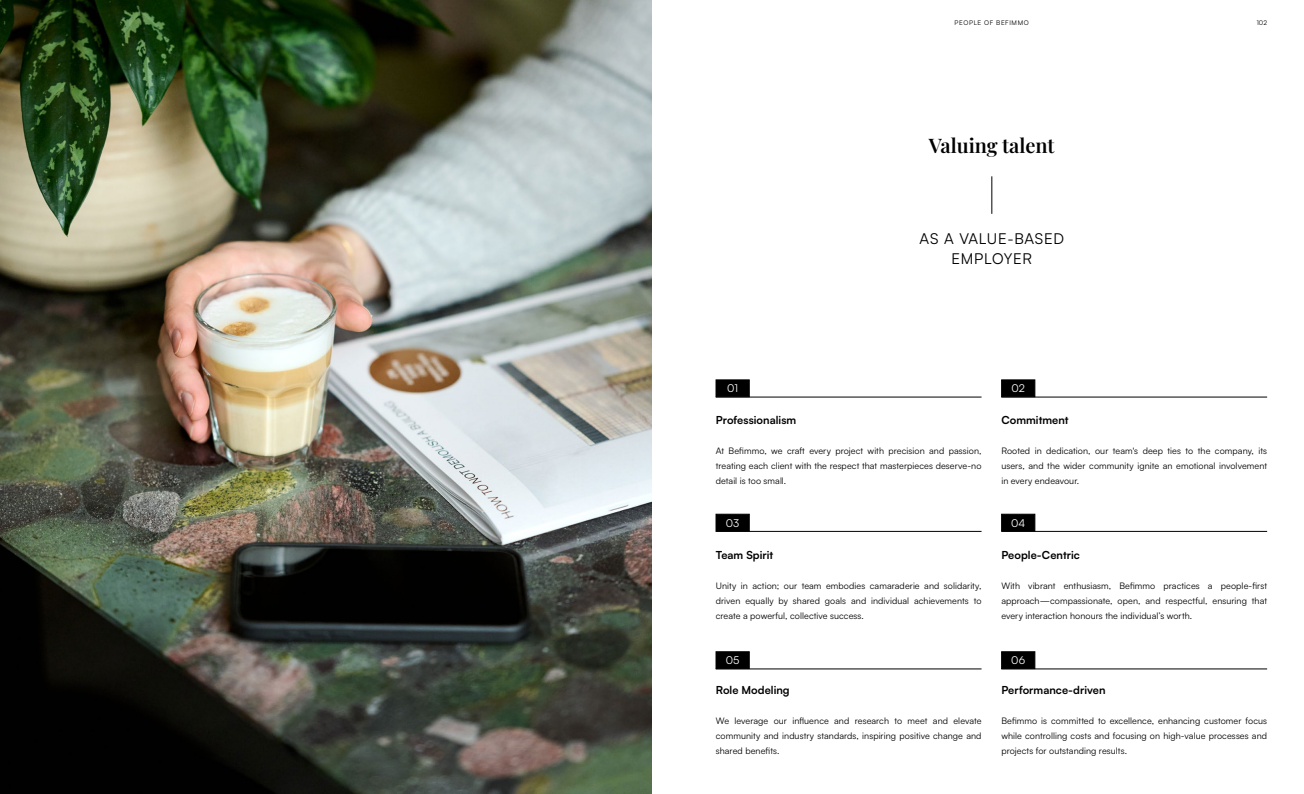
<style>
.page{position:relative;width:1304px;height:794px;background:#fff}
.page>*{position:absolute;margin:0;border:0;box-sizing:border-box;transform-origin:0 0}
.t1{font:600 20px "Playfair Display";color:#000}
.t2{font:15px/20px "Satoshi";letter-spacing:.05em;color:#000;text-align:center}
.t3{font:700 11px "Satoshi";letter-spacing:.005em;color:#000}
.t4{font:10.8px "Satoshi";color:#fff}
.t5{font:9px/15px "Satoshi";letter-spacing:.01em;color:#000;text-align:justify}
.t6{font:6.5px "Satoshi";letter-spacing:.09em;color:#000}
</style>
<div class="page">
<hr style="left:992px;top:176px;width:1px;height:38px;background:#000">
<hr style="left:716px;top:397px;width:265px;height:1px;background:#000">
<hr style="left:716px;top:531px;width:265px;height:1px;background:#000">
<hr style="left:716px;top:669px;width:265px;height:1px;background:#000">
<hr style="left:1001px;top:397px;width:266px;height:1px;background:#000">
<hr style="left:1001px;top:531px;width:266px;height:1px;background:#000">
<hr style="left:1001px;top:669px;width:266px;height:1px;background:#000">
<img style="left:0;top:0;width:652px;height:794px">
<div style="left:716px;top:379px;width:33px;height:18px;background:#000;border:1px solid #000"></div>
<div style="left:716px;top:514px;width:33px;height:17px;background:#000;border:1px solid #000"></div>
<div style="left:716px;top:651px;width:33px;height:18px;background:#000;border:1px solid #000"></div>
<div style="left:1001px;top:379px;width:34px;height:18px;background:#000;border:1px solid #000"></div>
<div style="left:1001px;top:514px;width:34px;height:17px;background:#000;border:1px solid #000"></div>
<div style="left:1001px;top:651px;width:34px;height:18px;background:#000;border:1px solid #000"></div>
<p class="t4" style="left:727px;top:381px;width:12px">01</p>
<p class="t6" style="left:955px;top:18px;width:76px">PEOPLE OF BEFIMMO</p>
<h1 class="t1" style="left:929px;top:130px;width:127px">Valuing talent</h1>
<h2 class="t2" style="left:920px;top:228px;width:146px">AS A VALUE-BASED<br>EMPLOYER</h2>
<p class="t4" style="left:1011px;top:381px;width:15px">02</p>
<p class="t6" style="left:1257px;top:18px;width:12px">102</p>
<p class="t3" style="left:716px;top:412px;width:82px">Professionalism</p>
<p class="t5" style="left:716px;top:443px;width:267px">At Befimmo, we craft every project with precision and passion, treating each client with the respect that masterpieces deserve-no detail is too small.</p>
<p class="t4" style="left:726px;top:515px;width:15px">03</p>
<p class="t3" style="left:716px;top:547px;width:59px">Team Spirit</p>
<p class="t5" style="left:716px;top:578px;width:267px">Unity in action; our team embodies camaraderie and solidarity, driven equally by shared goals and individual achievements to create a powerful, collective success.</p>
<p class="t4" style="left:726px;top:653px;width:15px">05</p>
<p class="t3" style="left:716px;top:682px;width:75px">Role Modeling</p>
<p class="t5" style="left:716px;top:713px;width:267px">We leverage our influence and research to meet and elevate community and industry standards, inspiring positive change and shared benefits.</p>
<p class="t3" style="left:1001px;top:412px;width:69px">Commitment</p>
<p class="t5" style="left:1001px;top:443px;width:267px">Rooted in dedication, our team's deep ties to the company, its users, and the wider community ignite an emotional involvement in every endeavour.</p>
<p class="t4" style="left:1011px;top:515px;width:16px">04</p>
<p class="t3" style="left:1001px;top:547px;width:80px">People-Centric</p>
<p class="t5" style="left:1001px;top:578px;width:267px">With vibrant enthusiasm, Befimmo practices a people-first approach—compassionate, open, and respectful, ensuring that every interaction honours the individual’s worth.</p>
<p class="t4" style="left:1011px;top:653px;width:15px">06</p>
<p class="t3" style="left:1001px;top:682px;width:106px">Performance-driven</p>
<p class="t5" style="left:1001px;top:713px;width:267px">Befimmo is committed to excellence, enhancing customer focus while controlling costs and focusing on high-value processes and projects for outstanding results.</p>
</div>
